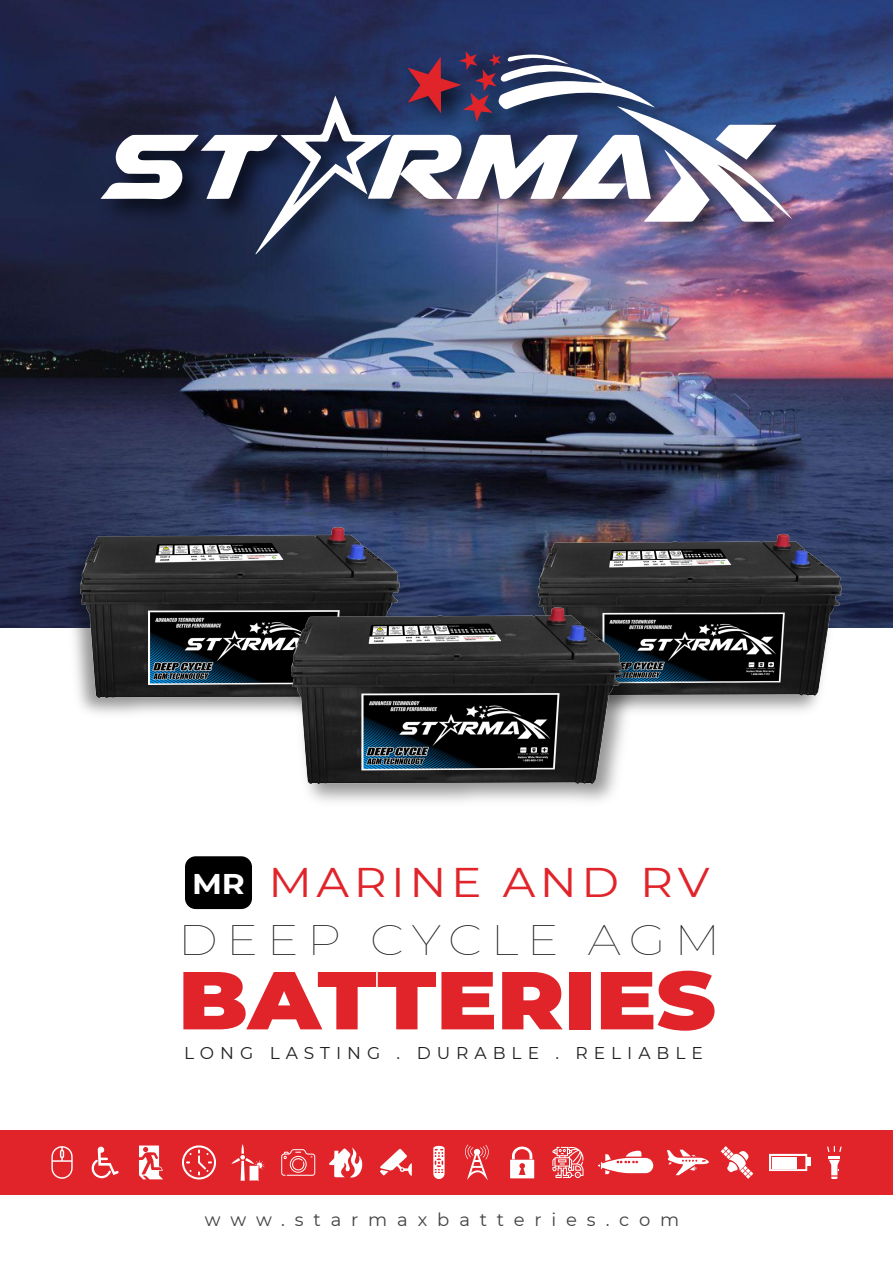
<style>
.page{position:relative;width:893px;height:1263px;background:#fff}
.page>*{position:absolute;margin:0;border:0;box-sizing:border-box;transform-origin:0 0}
.t1{font:900 81.9px "Montserrat";color:#e0242a;scale:1.1 1}
.t2{font:100 43.5px "Montserrat";letter-spacing:.18em;color:#221f1f;scale:1.1 1}
.t3{font:41.4px "Montserrat";letter-spacing:.1em;color:#e0242a;scale:1.1 1}
.t4{font:18px "Montserrat";letter-spacing:.55em;color:#424143}
.t5{font:17.1px "Montserrat";letter-spacing:.35em;color:#231f20}
.s1{font-weight:700;font-size:28.5px;color:#fff}
</style>
<div class="page">
<div style="left:0;top:1130px;width:893px;height:65px;background:#e0242a"></div>
<svg style="left:139px;top:1145px;width:24px;height:34px"></svg>
<svg style="left:329px;top:1147px;width:34px;height:31px"></svg>
<svg style="left:380px;top:1149px;width:32px;height:27px"></svg>
<svg style="left:91px;top:1146px;width:28px;height:32px"></svg>
<svg style="left:667px;top:1150px;width:42px;height:25px"></svg>
<svg style="left:598px;top:1151px;width:55px;height:23px"></svg>
<svg style="left:721px;top:1146px;width:32px;height:33px"></svg>
<svg style="left:231px;top:1144px;width:34px;height:37px"></svg>
<svg style="left:769px;top:1154px;width:38px;height:17px"></svg>
<div style="left:772px;top:1156px;width:24px;height:12px;background:#fff"></div>
<div style="left:806px;top:1157px;width:5px;height:9px;background:#fff"></div>
<svg style="left:465px;top:1144px;width:24px;height:36px"></svg>
<svg style="left:510px;top:1146px;width:24px;height:32px"></svg>
<svg style="left:281px;top:1149px;width:34px;height:27px"></svg>
<svg style="left:182px;top:1145px;width:34px;height:34px"></svg>
<svg style="left:51px;top:1146px;width:22px;height:33px"></svg>
<svg style="left:433px;top:1146px;width:12px;height:33px"></svg>
<svg style="left:552px;top:1146px;width:31px;height:32px"></svg>
<svg style="left:827px;top:1146px;width:15px;height:33px"></svg>
<img style="left:0;top:0;width:893px;height:628px">
<img style="left:88px;top:39px;width:738px;height:248px">
<img style="left:100px;top:51px;width:692px;height:203px">
<img style="left:54px;top:518px;width:355px;height:155px">
<img style="left:77px;top:524px;width:326px;height:190px">
<img style="left:512px;top:522px;width:340px;height:106px">
<img style="left:535px;top:530px;width:310px;height:181px">
<img style="left:280px;top:597px;width:371px;height:121px">
<img style="left:287px;top:604px;width:338px;height:198px">
<div style="left:185px;top:856px;width:67px;height:53px;background:#000;border-radius:11px"></div>
<h3 class="t3" style="left:192px;top:854px;width:472px"><span class="s1">MR</span> MARINE AND RV</h3>
<h2 class="t2" style="left:178px;top:911px;width:494px">DEEP CYCLE AGM</h2>
<h1 class="t1" style="left:178px;top:939px;width:490px">BATTERIES</h1>
<p class="t5" style="left:184px;top:1041px;width:520px">LONG LASTING . DURABLE . RELIABLE</p>
<p class="t4" style="left:205px;top:1207px;width:476px">www.starmaxbatteries.com</p>
</div>
